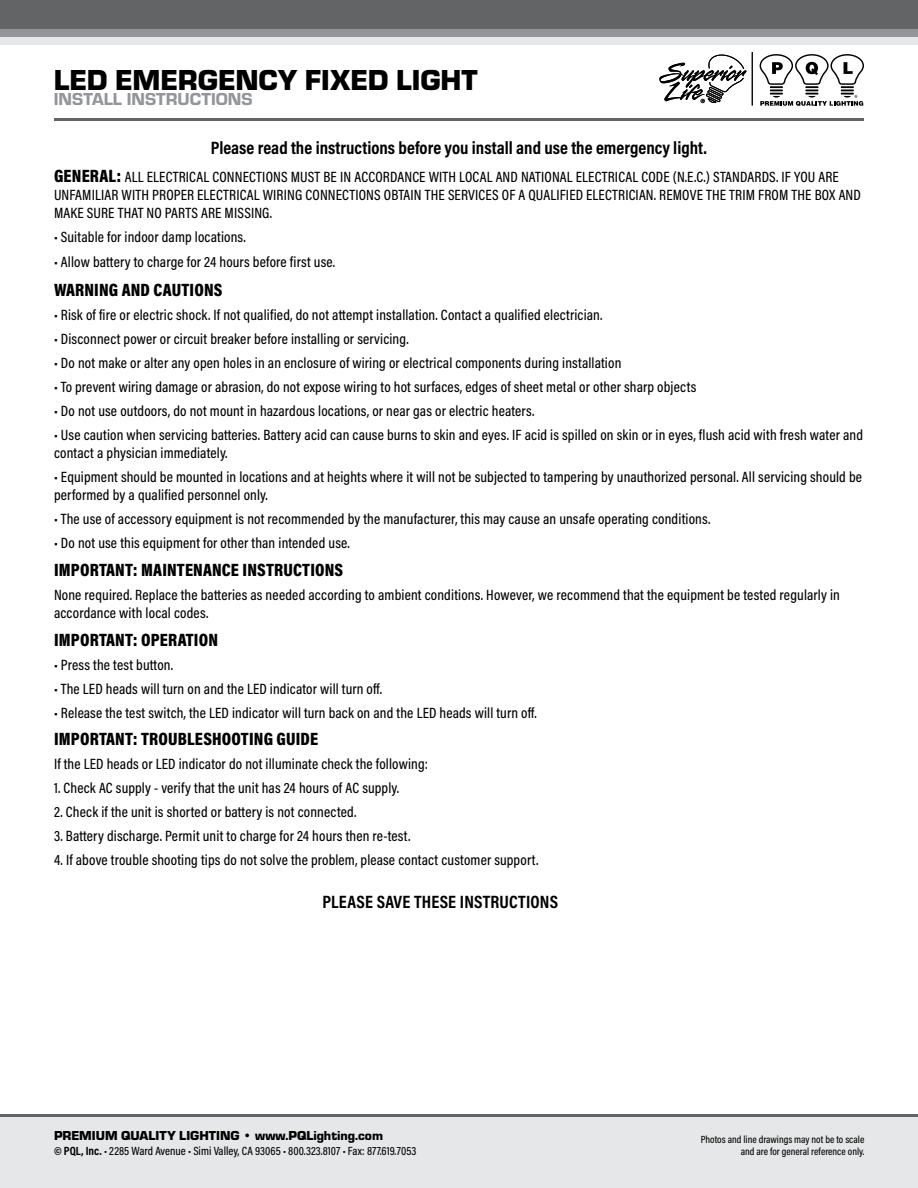
<style>
.page{position:relative;width:918px;height:1188px;background:#fff}
.page>*{position:absolute;margin:0;border:0;box-sizing:border-box;transform-origin:0 0}
.t1{font:900 30px "Eurostile";color:#000}
.t2{font:900 18px "Acumin Pro Cond";letter-spacing:.01em;color:#000}
.t3{font:700 18px "Acumin Pro Cond";color:#000}
.t4{font:18px "Eurostile Hea";color:#939598}
.t5{font:500 15px/18px "Acumin Pro Cond";letter-spacing:.01em;color:#000}
.t6{font:900 13.5px "Eurostile";color:#000}
.t7{font:500 12px "Acumin Pro Cond";color:#000}
.t8{font:500 10.5px "Acumin Pro Cond";color:#000}
.s1{font-weight:900;font-size:18px}
.s2{font-weight:700}
</style>
<div class="page">
<div style="left:0;top:1115px;width:918px;height:73px;background:#e6e7e8"></div>
<hr style="left:0;top:1114px;width:918px;height:3px;background:#636466">
<div style="left:0;top:27px;width:918px;height:18px;background:#e6e7e8"></div>
<div style="left:0;top:20px;width:918px;height:17px;background:#939598"></div>
<div style="left:0;top:0;width:918px;height:28px;background:#636466"></div>
<hr style="left:54px;top:118px;width:810px;height:3px;background:#636466">
<svg style="left:760px;top:54px;width:104px;height:52px"></svg>
<svg style="left:659px;top:54px;width:87px;height:49px"></svg>
<hr style="left:752px;top:52px;width:1px;height:54px;background:#000">
<p class="t1" style="left:54px;top:59px;width:426px">LED EMERGENCY FIXED LIGHT</p>
<p class="t4" style="left:54px;top:86px;width:200px">INSTALL INSTRUCTIONS</p>
<p class="t3" style="left:211px;top:136px;width:498px">Please read the instructions before you install and use the emergency light.</p>
<p class="t5" style="left:54px;top:167px;width:808px"><span class="s1">GENERAL:</span> ALL ELECTRICAL CONNECTIONS MUST BE IN ACCORDANCE WITH LOCAL AND NATIONAL ELECTRICAL CODE (N.E.C.) STANDARDS. IF YOU ARE<br>UNFAMILIAR WITH PROPER ELECTRICAL WIRING CONNECTIONS OBTAIN THE SERVICES OF A QUALIFIED ELECTRICIAN. REMOVE THE TRIM FROM THE BOX AND<br>MAKE SURE THAT NO PARTS ARE MISSING.</p>
<p class="t5" style="left:54px;top:227px;width:194px">• Suitable for indoor damp locations.</p>
<p class="t5" style="left:54px;top:253px;width:283px">• Allow battery to charge for 24 hours before first use.</p>
<p class="t2" style="left:54px;top:278px;width:170px">WARNING AND CAUTIONS</p>
<p class="t5" style="left:54px;top:306px;width:550px">• Risk of fire or electric shock. If not qualified, do not attempt installation. Contact a qualified electrician.</p>
<p class="t5" style="left:54px;top:330px;width:356px">• Disconnect power or circuit breaker before installing or servicing.</p>
<p class="t5" style="left:54px;top:354px;width:569px">• Do not make or alter any open holes in an enclosure of wiring or electrical components during installation</p>
<p class="t5" style="left:54px;top:378px;width:644px">• To prevent wiring damage or abrasion, do not expose wiring to hot surfaces, edges of sheet metal or other sharp objects</p>
<p class="t5" style="left:54px;top:402px;width:482px">• Do not use outdoors, do not mount in hazardous locations, or near gas or electric heaters.</p>
<p class="t5" style="left:54px;top:426px;width:811px">• Use caution when servicing batteries. Battery acid can cause burns to skin and eyes. IF acid is spilled on skin or in eyes, flush acid with fresh water and contact a physician immediately.</p>
<p class="t5" style="left:54px;top:468px;width:810px">• Equipment should be mounted in locations and at heights where it will not be subjected to tampering by unauthorized personal. All servicing should be performed by a qualified personnel only.</p>
<p class="t5" style="left:54px;top:510px;width:658px">• The use of accessory equipment is not recommended by the manufacturer, this may cause an unsafe operating conditions.</p>
<p class="t5" style="left:54px;top:534px;width:297px">• Do not use this equipment for other than intended use.</p>
<p class="t2" style="left:54px;top:558px;width:291px">IMPORTANT: MAINTENANCE INSTRUCTIONS</p>
<p class="t5" style="left:54px;top:586px;width:787px">None required. Replace the batteries as needed according to ambient conditions. However, we recommend that the equipment be tested regularly in accordance with local codes.</p>
<p class="t2" style="left:54px;top:628px;width:166px">IMPORTANT: OPERATION</p>
<p class="t5" style="left:54px;top:655px;width:121px">• Press the test button.</p>
<p class="t5" style="left:54px;top:679px;width:330px">• The LED heads will turn on and the LED indicator will turn off.</p>
<p class="t5" style="left:54px;top:703px;width:484px">• Release the test switch, the LED indicator will turn back on and the LED heads will turn off.</p>
<p class="t2" style="left:54px;top:727px;width:266px">IMPORTANT: TROUBLESHOOTING GUIDE</p>
<p class="t5" style="left:54px;top:755px;width:376px">If the LED heads or LED indicator do not illuminate check the following:</p>
<p class="t5" style="left:54px;top:779px;width:347px">1. Check AC supply - verify that the unit has 24 hours of AC supply.</p>
<p class="t5" style="left:54px;top:803px;width:304px">2. Check if the unit is shorted or battery is not connected.</p>
<p class="t5" style="left:54px;top:827px;width:358px">3. Battery discharge. Permit unit to charge for 24 hours then re-test.</p>
<p class="t5" style="left:54px;top:851px;width:486px">4. If above trouble shooting tips do not solve the problem, please contact customer support.</p>
<p class="t3" style="left:323px;top:890px;width:237px">PLEASE SAVE THESE INSTRUCTIONS</p>
<p class="t6" style="left:54px;top:1126px;width:331px">PREMIUM QUALITY LIGHTING <span class="s2">•</span> www.PQLighting.com</p>
<p class="t8" style="left:701px;top:1132px;width:165px">Photos and line drawings may not be to scale</p>
<p class="t7" style="left:54px;top:1143px;width:364px"><span class="s2">© PQL, Inc.</span> • 2285 Ward Avenue • Simi Valley, CA 93065 • 800.323.8107 • Fax: 877.619.7053</p>
<p class="t8" style="left:741px;top:1144px;width:125px">and are for general reference only.</p>
</div>
